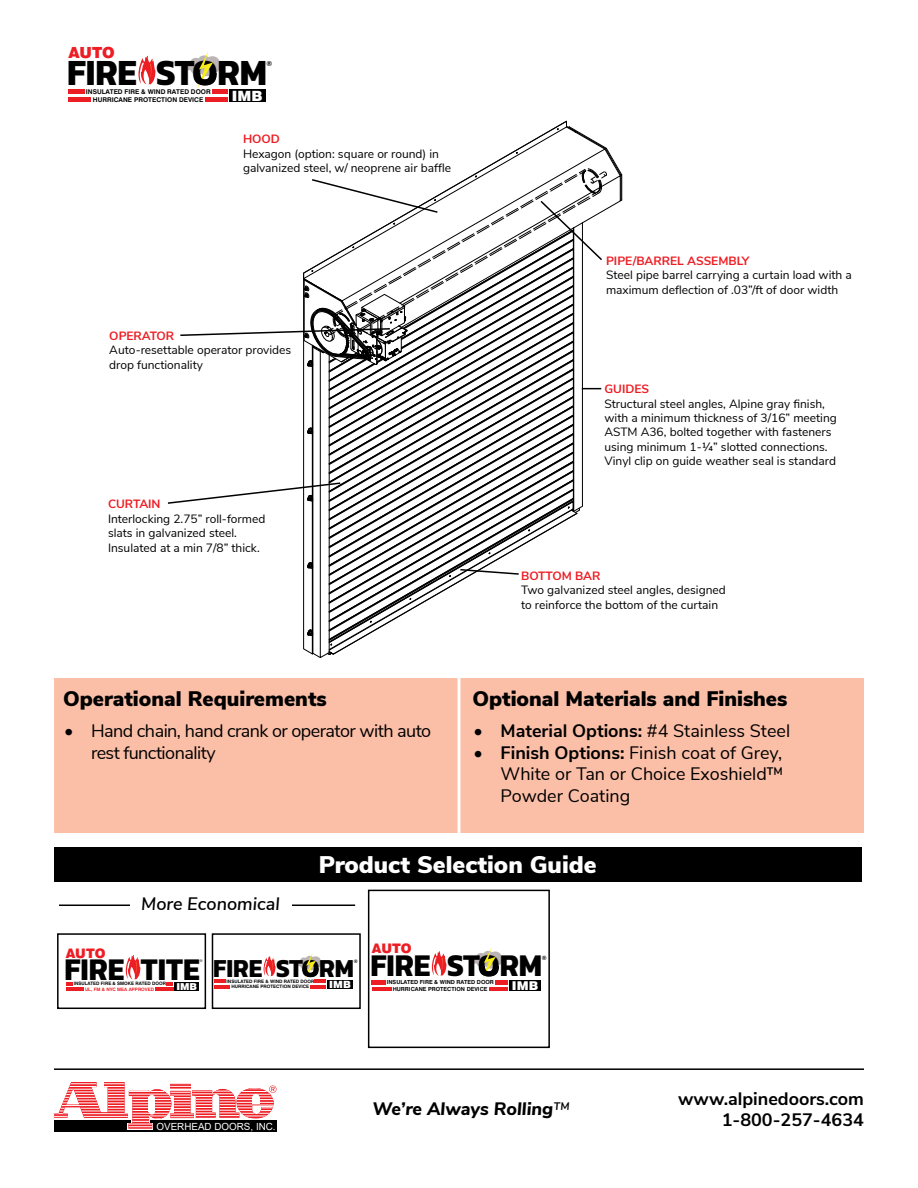
<style>
.page{position:relative;width:918px;height:1188px;background:#fff}
.page>*{position:absolute;margin:0;border:0;box-sizing:border-box;transform-origin:0 0}
.t1{font:700 37.5px "Kanit";color:#000;scale:.94 1}
.t2{font:700 37.5px "Kanit";color:#000;scale:.93 1}
.t3{font:700 32.1px "Kanit";color:#000;scale:.94 1}
.t4{font:700 32.1px "Kanit";color:#000;scale:.93 1}
.t5{font:700 26.4px "Kanit";color:#000;scale:.94 1}
.t6{font:700 26.4px "Kanit";color:#000;scale:.93 1}
.t7{font:900 24px "Nunito Sans";color:#fff}
.t8{font:900 21px "Nunito Sans";color:#000}
.t9{font:18px/21.6px "Nunito Sans";letter-spacing:-.03em;color:#000}
.t10{font:700 18px/21.6px "Nunito Sans";color:#000;text-align:right}
.t11{font:italic 800 18px "Nunito Sans";color:#000}
.t12{font:italic 600 18px "Nunito Sans";color:#000}
.t13{font:900 15.3px "Swiss 721";color:#ed1d24}
.t14{font:900 14.1px "Swiss 721";color:#fff;scale:1.04 1}
.t15{font:900 13.2px "Swiss 721";color:#ed1d24}
.t16{font:900 12.15px "Swiss 721";color:#fff;scale:1.04 1}
.t17{font:12px/14.4px "Nunito Sans";color:#000}
.t18{font:700 12px "Nunito Sans";color:#ed1d24}
.t19{font:9.9px "Arial";color:#fff}
.t20{font:900 9.9px "Swiss 721";color:#fff;scale:1.04 1}
.t21{font:900 9.6px "Swiss 721";color:#fff;scale:1.04 1}
.t22{font:700 6.9px "Swiss 721";color:#000}
.t23{font:700 6.6px/7.6px "Swiss 721";color:#000;text-align:center}
.t24{font:700 6px "Swiss 721";color:#000}
.t25{font:700 5.55px/6.6px "Swiss 721";color:#000;text-align:center}
.t26{font:700 4.8px "Swiss 721";color:#000}
.t27{font:700 4.65px/5.2px "Swiss 721";color:#000;text-align:center}
.t28{font:700 4.65px "Swiss 721";color:#ed1d24}
.s1{font-weight:400}
.s2{font-weight:700}
</style>
<div class="page">
<svg style="left:138px;top:56px;width:17px;height:29px"></svg>
<svg style="left:184px;top:52px;width:40px;height:36px"></svg>
<div style="left:229px;top:89px;width:37px;height:13px;background:#000"></div>
<div style="left:69px;top:97px;width:22px;height:5px;background:#ed1d24"></div>
<div style="left:69px;top:89px;width:16px;height:5px;background:#ed1d24"></div>
<div style="left:212px;top:89px;width:15px;height:5px;background:#ed1d24"></div>
<div style="left:205px;top:97px;width:23px;height:5px;background:#ed1d24"></div>
<div style="left:54px;top:678px;width:810px;height:155px;background:#fbbea7"></div>
<div style="left:54px;top:1120px;width:223px;height:12px;background:#000"></div>
<div style="left:127px;top:1123px;width:26px;height:7px;background:#fff"></div>
<svg style="left:54px;top:1082px;width:222px;height:47px"></svg>
<hr style="left:54px;top:1068px;width:810px;height:2px;background:#000">
<div style="left:54px;top:848px;width:807px;height:34px;background:#000"></div>
<hr style="left:458px;top:677px;width:2px;height:160px;background:#fff">
<div style="left:368px;top:890px;width:182px;height:158px;border:2px solid #000"></div>
<svg style="left:263px;top:956px;width:13px;height:20px"></svg>
<div style="left:327px;top:980px;width:26px;height:8px;background:#000"></div>
<hr style="left:214px;top:985px;width:16px;height:4px;background:#ed1d24">
<svg style="left:215px;top:980px;width:11px;height:3px"></svg>
<svg style="left:296px;top:953px;width:30px;height:30px"></svg>
<hr style="left:311px;top:985px;width:15px;height:3px;background:#ed1d24">
<div style="left:212px;top:933px;width:149px;height:76px;border:2px solid #000"></div>
<div style="left:174px;top:982px;width:25px;height:8px;background:#000"></div>
<hr style="left:66px;top:987px;width:17px;height:3px;background:#ed1d24">
<svg style="left:66px;top:982px;width:7px;height:3px"></svg>
<svg style="left:125px;top:955px;width:15px;height:25px"></svg>
<svg style="left:167px;top:982px;width:6px;height:3px"></svg>
<hr style="left:155px;top:987px;width:19px;height:3px;background:#ed1d24">
<div style="left:57px;top:933px;width:149px;height:76px;border:2px solid #000"></div>
<hr style="left:59px;top:905px;width:296px;height:1px;background:#000">
<div style="left:130px;top:892px;width:162px;height:28px;background:#fff"></div>
<svg style="left:431px;top:951px;width:15px;height:25px"></svg>
<svg style="left:471px;top:947px;width:34px;height:32px"></svg>
<div style="left:509px;top:980px;width:32px;height:11px;background:#000"></div>
<hr style="left:372px;top:987px;width:19px;height:4px;background:#ed1d24">
<hr style="left:372px;top:980px;width:14px;height:4px;background:#ed1d24">
<hr style="left:495px;top:980px;width:13px;height:4px;background:#ed1d24">
<hr style="left:489px;top:987px;width:19px;height:4px;background:#ed1d24">
<svg style="left:167px;top:121px;width:455px;height:537px"></svg>
<p class="t13" style="left:69px;top:43px;width:48px">AUTO</p>
<h1 class="t1" style="left:156px;top:43px;width:120px">STORM</h1>
<p class="t22" style="left:267px;top:59px;width:7px">®</p>
<p class="t14" style="left:232px;top:87px;width:31px">IMB</p>
<h1 class="t2" style="left:67px;top:43px;width:77px">FIRE</h1>
<p class="t23" style="left:86px;top:88px;width:126px">INSULATED FIRE &amp; WIND RATED DOOR<br>HURRICANE PROTECTION DEVICE</p>
<p class="t18" style="left:243px;top:130px;width:38px">HOOD</p>
<p class="t17" style="left:243px;top:146px;width:210px">Hexagon (option: square or round) in galvanized steel, w/ neoprene air baffle</p>
<p class="t18" style="left:109px;top:327px;width:66px">OPERATOR</p>
<p class="t17" style="left:109px;top:342px;width:184px">Auto-resettable operator provides drop functionality</p>
<p class="t18" style="left:108px;top:495px;width:54px">CURTAIN</p>
<p class="t17" style="left:108px;top:511px;width:159px">Interlocking 2.75” roll-formed slats in galvanized steel.<br>Insulated at a min 7/8” thick.</p>
<h3 class="t8" style="left:63px;top:683px;width:265px">Operational Requirements</h3>
<h3 class="t9" style="left:91px;top:719px;width:342px;text-indent:-27px">• Hand chain, hand crank or operator with auto rest functionality</h3>
<p class="t18" style="left:606px;top:252px;width:145px">PIPE/BARREL ASSEMBLY</p>
<p class="t17" style="left:606px;top:267px;width:247px">Steel pipe barrel carrying a curtain load with a maximum deflection of .03”/ft of door width</p>
<p class="t18" style="left:604px;top:380px;width:46px">GUIDES</p>
<p class="t17" style="left:604px;top:396px;width:234px">Structural steel angles, Alpine gray finish, with a minimum thickness of 3/16” meeting ASTM A36, bolted together with fasteners using minimum 1-¼” slotted connections.<br>Vinyl clip on guide weather seal is standard</p>
<p class="t18" style="left:521px;top:567px;width:81px">BOTTOM BAR</p>
<p class="t17" style="left:521px;top:582px;width:206px">Two galvanized steel angles, designed to reinforce the bottom of the curtain</p>
<h3 class="t8" style="left:472px;top:683px;width:317px">Optional Materials and Finishes</h3>
<h3 class="t10" style="left:474px;top:719px;width:318px">• Material Options: <span class="s1">#4 Stainless Steel</span></h3>
<h3 class="t9" style="left:501px;top:740px;width:284px;text-align:justify;text-indent:-27px"><span class="s2">• Finish Options:</span> Finish coat of Grey, White or Tan or Choice Exoshield™ Powder Coating</h3>
<h3 class="t12" style="left:141px;top:890px;width:140px">More Economical</h3>
<h3 class="t7" style="left:319px;top:847px;width:279px">Product Selection Guide</h3>
<p class="t15" style="left:66px;top:945px;width:41px">AUTO</p>
<h3 class="t5" style="left:276px;top:947px;width:85px">STORM</h3>
<p class="t26" style="left:354px;top:958px;width:6px">®</p>
<h2 class="t4" style="left:65px;top:944px;width:66px">FIRE</h2>
<p class="t27" style="left:74px;top:981px;width:94px">INSULATED FIRE &amp; SMOKE RATED DOOR</p>
<p class="t28" style="left:85px;top:986px;width:71px">UL, FM &amp; NYC MEA APPROVED</p>
<h2 class="t3" style="left:141px;top:944px;width:64px">TITE</h2>
<p class="t21" style="left:176px;top:980px;width:22px">IMB</p>
<p class="t20" style="left:329px;top:978px;width:22px">IMB</p>
<h3 class="t6" style="left:213px;top:947px;width:54px">FIRE</h3>
<p class="t27" style="left:227px;top:979px;width:89px">INSULATED FIRE &amp; WIND RATED DOOR<br>HURRICANE PROTECTION DEVICE</p>
<p class="t15" style="left:372px;top:940px;width:41px">AUTO</p>
<h2 class="t3" style="left:447px;top:940px;width:103px">STORM</h2>
<p class="t24" style="left:542px;top:954px;width:6px">®</p>
<p class="t16" style="left:512px;top:978px;width:27px">IMB</p>
<h2 class="t4" style="left:371px;top:941px;width:66px">FIRE</h2>
<p class="t25" style="left:387px;top:979px;width:109px">INSULATED FIRE &amp; WIND RATED DOOR<br>HURRICANE PROTECTION DEVICE</p>
<p class="t19" style="left:157px;top:1119px;width:121px">OVERHEAD DOORS, INC.</p>
<h3 class="t11" style="left:373px;top:1096px;width:199px">We’re Always Rolling<span class="s1">™</span></h3>
<h3 class="t10" style="left:678px;top:1087px;width:187px">www.alpinedoors.com<br>1-800-257-4634</h3>
</div>
